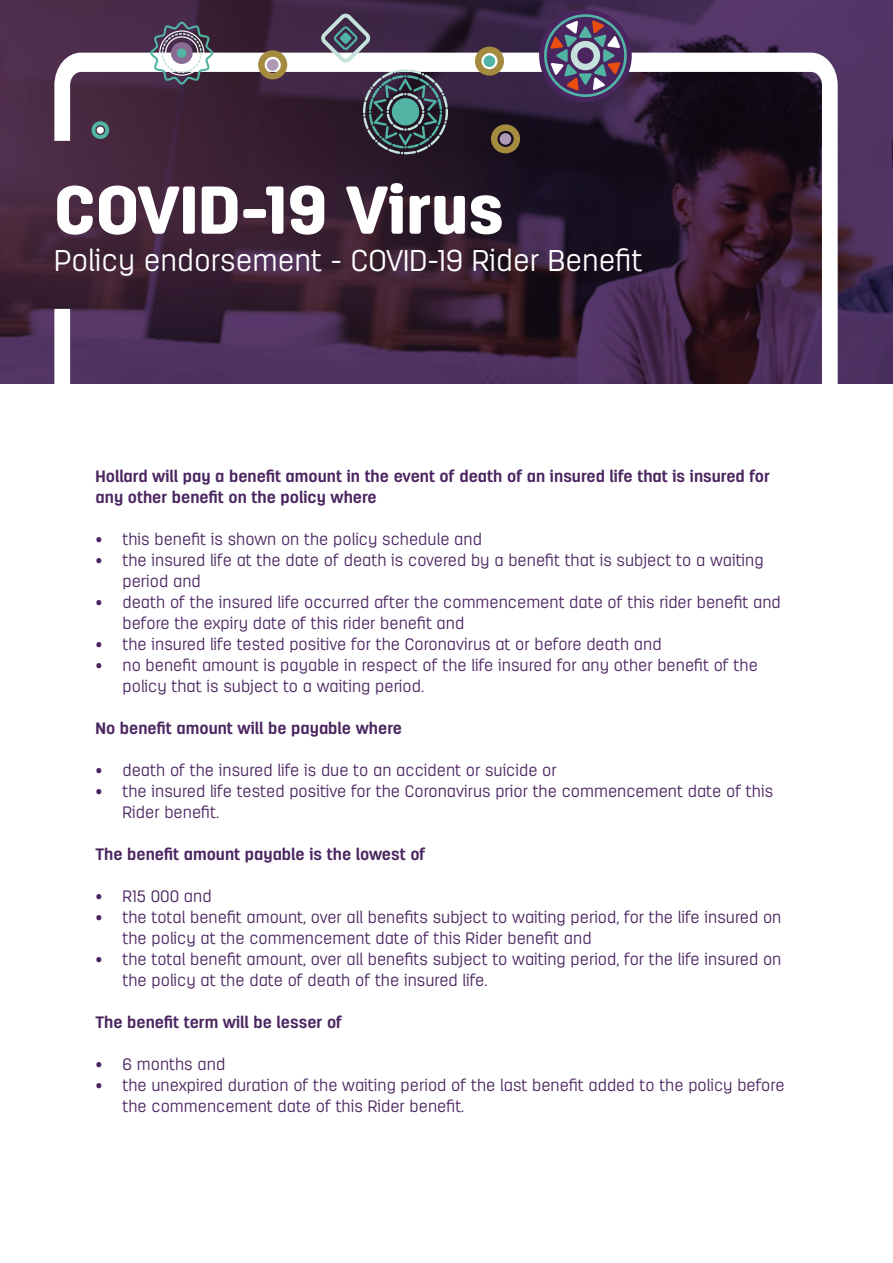
<style>
.page{position:relative;width:893px;height:1263px;background:#fff}
.page>*{position:absolute;margin:0;border:0;box-sizing:border-box;transform-origin:0 0}
.t1{font:900 67.5px "Antartida Rounded";color:#fff}
.t2{font:300 30px "Antartida Rounded";color:#fff}
.t3{font:300 16.5px/21px "Antartida Rounded";color:#4b2560}
.t4{font:700 16.5px/21px "Antartida Rounded";color:#4b2560}
</style>
<div class="page">
<svg style="left:0;top:0;width:893px;height:384px;background:#472c50"></svg>
<svg style="left:54px;top:53px;width:784px;height:331px;background:#442e44"></svg>
<svg style="left:491px;top:124px;width:29px;height:29px"></svg>
<div style="left:500px;top:133px;width:11px;height:12px;background:#ad99b5;border-radius:50%"></div>
<svg style="left:475px;top:47px;width:29px;height:29px"></svg>
<div style="left:484px;top:55px;width:11px;height:12px;background:#51b4a5;border-radius:50%"></div>
<svg style="left:258px;top:50px;width:29px;height:29px"></svg>
<div style="left:267px;top:59px;width:11px;height:12px;background:#ad99b5;border-radius:50%"></div>
<svg style="left:91px;top:121px;width:18px;height:18px"></svg>
<div style="left:97px;top:127px;width:7px;height:7px;background:#fff;border-radius:50%"></div>
<svg style="left:150px;top:22px;width:63px;height:63px"></svg>
<svg style="left:363px;top:69px;width:85px;height:85px;background:#495760"></svg>
<svg style="left:321px;top:14px;width:50px;height:49px"></svg>
<div style="left:539px;top:9px;width:93px;height:93px;background:#4a2560;border-radius:50%"></div>
<svg style="left:544px;top:14px;width:83px;height:83px"></svg>
<h1 class="t1" style="left:54px;top:172px;width:451px">COVID-19 Virus</h1>
<h2 class="t2" style="left:54px;top:244px;width:590px">Policy endorsement - COVID-19 Rider Benefit</h2>
<p class="t4" style="left:96px;top:466px;width:676px">Hollard will pay a benefit amount in the event of death of an insured life that is insured for any other benefit on the policy where</p>
<p class="t3" style="left:96px;top:529px;width:388px">• this benefit is shown on the policy schedule and</p>
<p class="t3" style="left:122px;top:550px;width:643px;text-indent:-27px">• the insured life at the date of death is covered by a benefit that is subject to a waiting period and</p>
<p class="t3" style="left:122px;top:592px;width:660px;text-indent:-27px">• death of the insured life occurred after the commencement date of this rider benefit and before the expiry date of this rider benefit and</p>
<p class="t3" style="left:96px;top:634px;width:568px">• the insured life tested positive for the Coronavirus at or before death and</p>
<p class="t3" style="left:122px;top:655px;width:637px;text-indent:-27px">• no benefit amount is payable in respect of the life insured for any other benefit of the policy that is subject to a waiting period.</p>
<p class="t4" style="left:96px;top:718px;width:308px">No benefit amount will be payable where</p>
<p class="t3" style="left:96px;top:760px;width:463px">• death of the insured life is due to an accident or suicide or</p>
<p class="t3" style="left:122px;top:781px;width:652px;text-indent:-27px">• the insured life tested positive for the Coronavirus prior the commencement date of this<br>Rider benefit.</p>
<p class="t4" style="left:96px;top:844px;width:332px">The benefit amount payable is the lowest of</p>
<p class="t3" style="left:96px;top:886px;width:118px">• R15 000 and</p>
<p class="t3" style="left:122px;top:907px;width:660px;text-indent:-27px">• the total benefit amount, over all benefits subject to waiting period, for the life insured on the policy at the commencement date of this Rider benefit and</p>
<p class="t3" style="left:122px;top:949px;width:660px;text-indent:-27px">• the total benefit amount, over all benefits subject to waiting period, for the life insured on the policy at the date of death of the insured life.</p>
<p class="t4" style="left:96px;top:1012px;width:248px">The benefit term will be lesser of</p>
<p class="t3" style="left:96px;top:1054px;width:131px">• 6 months and</p>
<p class="t3" style="left:122px;top:1075px;width:664px;text-indent:-27px">• the unexpired duration of the waiting period of the last benefit added to the policy before the commencement date of this Rider benefit.</p>
</div>
